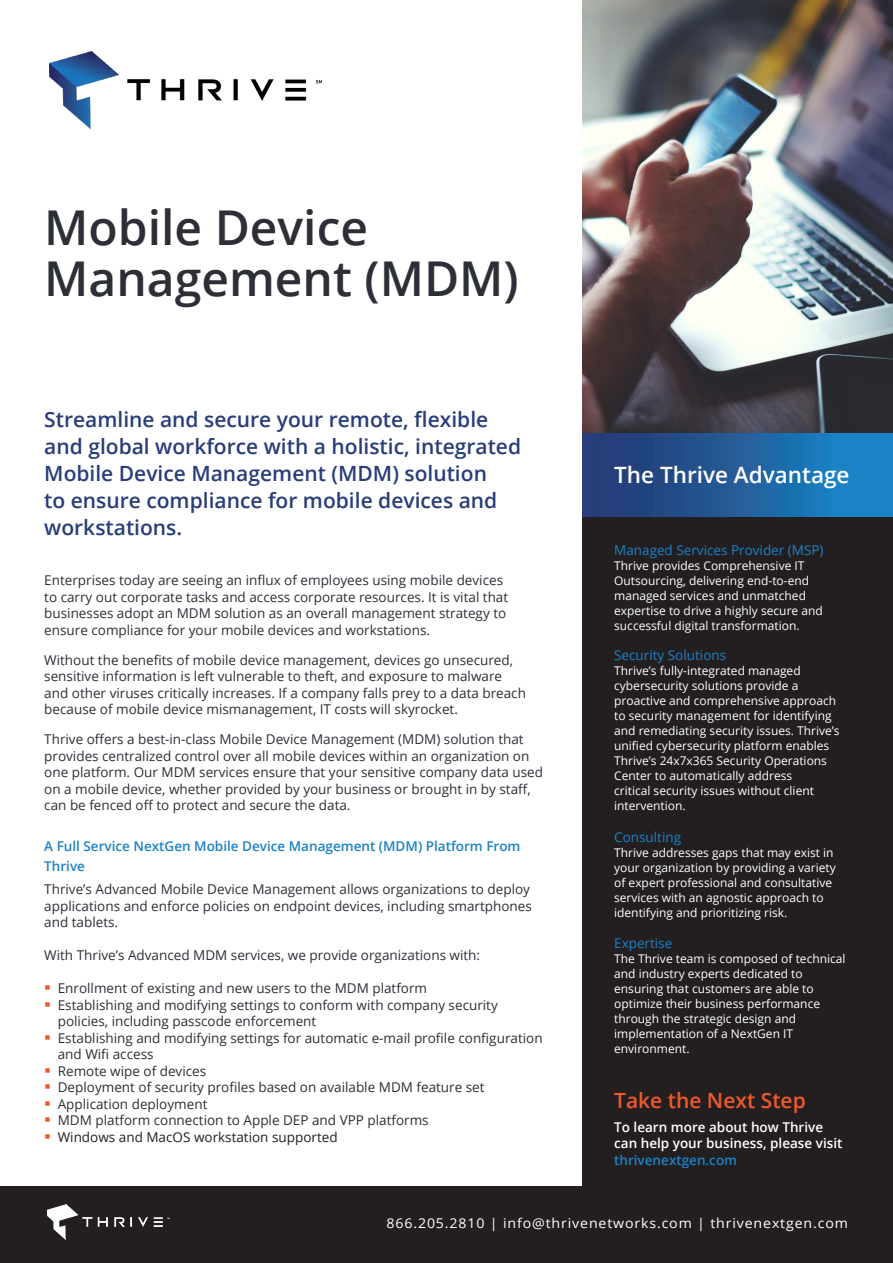
<style>
.page{position:relative;width:893px;height:1263px;background:#fff}
.page>*{position:absolute;margin:0;border:0;box-sizing:border-box;transform-origin:0 0}
.t1{font:600 48px/51px "Open Sans";color:#2d2f37}
.Heading_1_-_center{font:600 22.5px "Open Sans";color:#fff}
.t2{font:600 21px/27px "Open Sans";color:#283d79}
.t3{font:600 21px "Open Sans";color:#f15929}
.t4{font:13.5px/16.5px "Open Sans";color:#2d2f37}
.t5{font:600 13.5px/16.5px "Open Sans";color:#fff}
.t6{font:600 13.5px/19.5px "Open Sans";color:#1b82c5}
.t7{font:13.5px "Open Sans";color:#1b82c5}
.t8{font:13.5px "Open Sans";letter-spacing:.06em;color:#fff;scale:1.05 1}
.t9{font:13.5px "Open Sans";color:#231f20}
.t10{font:12px/15px "Open Sans";color:#fff}
.s1{color:#1b82c5}
</style>
<div class="page">
<div style="left:583px;top:516px;width:310px;height:747px;background:#231f20"></div>
<div style="left:0;top:1187px;width:893px;height:76px;background:#231f20"></div>
<div style="left:583px;top:432px;width:310px;height:84px;background:linear-gradient(to right,#28356e,#198acd)"></div>
<img style="left:48px;top:1205px;width:122px;height:34px">
<img style="left:583px;top:0;width:310px;height:432px">
<img style="left:49px;top:51px;width:272px;height:77px">
<p class="t1" style="left:44px;top:201px;width:476px">Mobile Device<br>Management (MDM)</p>
<p class="t2" style="left:44px;top:406px;width:478px">Streamline and secure your remote, flexible and global workforce with a holistic, integrated Mobile Device Management (MDM) solution<br>to ensure compliance for mobile devices and workstations.</p>
<p class="t4" style="left:44px;top:572px;width:465px">Enterprises today are seeing an influx of employees using mobile devices to carry out corporate tasks and access corporate resources. It is vital that businesses adopt an MDM solution as an overall management strategy to ensure compliance for your mobile devices and workstations.</p>
<p class="t4" style="left:44px;top:651px;width:483px">Without the benefits of mobile device management, devices go unsecured, sensitive information is left vulnerable to theft, and exposure to malware and other viruses critically increases. If a company falls prey to a data breach because of mobile device mismanagement, IT costs will skyrocket.</p>
<p class="t4" style="left:44px;top:731px;width:500px">Thrive offers a best-in-class Mobile Device Management (MDM) solution that provides centralized control over all mobile devices within an organization on one platform. Our MDM services ensure that your sensitive company data used on a mobile device, whether provided by your business or brought in by staff, can be fenced off to protect and secure the data.</p>
<p class="t6" style="left:44px;top:836px;width:478px">A Full Service NextGen Mobile Device Management (MDM) Platform From<br>Thrive</p>
<p class="t4" style="left:44px;top:881px;width:489px">Thrive’s Advanced Mobile Device Management allows organizations to deploy applications and enforce policies on endpoint devices, including smartphones and tablets.</p>
<p class="t4" style="left:44px;top:947px;width:437px">With Thrive’s Advanced MDM services, we provide organizations with:</p>
<p class="t4" style="left:58px;top:980px;width:371px">Enrollment of existing and new users to the MDM platform</p>
<p class="t4" style="left:58px;top:996px;width:442px">Establishing and modifying settings to conform with company security policies, including passcode enforcement</p>
<p class="t4" style="left:58px;top:1029px;width:486px">Establishing and modifying settings for automatic e-mail profile configuration and Wifi access</p>
<p class="t4" style="left:58px;top:1062px;width:150px">Remote wipe of devices</p>
<p class="t4" style="left:58px;top:1079px;width:428px">Deployment of security profiles based on available MDM feature set</p>
<p class="t4" style="left:58px;top:1095px;width:151px">Application deployment</p>
<p class="t4" style="left:58px;top:1112px;width:372px">MDM platform connection to Apple DEP and VPP platforms</p>
<p class="t9" style="left:58px;top:1127px;width:281px">Windows and MacOS workstation supported</p>
<p class="Heading_1_-_center" style="left:614px;top:459px;width:237px">The Thrive Advantage</p>
<p class="t7" style="left:614px;top:541px;width:211px">Managed Services Provider (MSP)</p>
<p class="t10" style="left:614px;top:558px;width:210px">Thrive provides Comprehensive IT Outsourcing, delivering end-to-end managed services and unmatched expertise to drive a highly secure and successful digital transformation.</p>
<p class="t7" style="left:614px;top:646px;width:114px">Security Solutions</p>
<p class="t10" style="left:614px;top:663px;width:227px">Thrive’s fully-integrated managed cybersecurity solutions provide a proactive and comprehensive approach to security management for identifying and remediating security issues. Thrive’s unified cybersecurity platform enables Thrive’s 24x7x365 Security Operations Center to automatically address<br>critical security issues without client intervention.</p>
<p class="t7" style="left:614px;top:828px;width:68px">Consulting</p>
<p class="t10" style="left:614px;top:845px;width:223px">Thrive addresses gaps that may exist in your organization by providing a variety of expert professional and consultative services with an agnostic approach to identifying and prioritizing risk.</p>
<p class="t7" style="left:614px;top:934px;width:60px">Expertise</p>
<p class="t10" style="left:614px;top:951px;width:233px">The Thrive team is composed of technical and industry experts dedicated to ensuring that customers are able to optimize their business performance through the strategic design and implementation of a NextGen IT environment.</p>
<p class="t3" style="left:614px;top:1086px;width:193px">Take the Next Step</p>
<p class="t5" style="left:614px;top:1118px;width:230px">To learn more about how Thrive can help your business, please visit <span class="s1">thrivenextgen.com</span></p>
<p class="t8" style="left:387px;top:1213px;width:441px">866.205.2810 | info@thrivenetworks.com | thrivenextgen.com</p>
</div>
